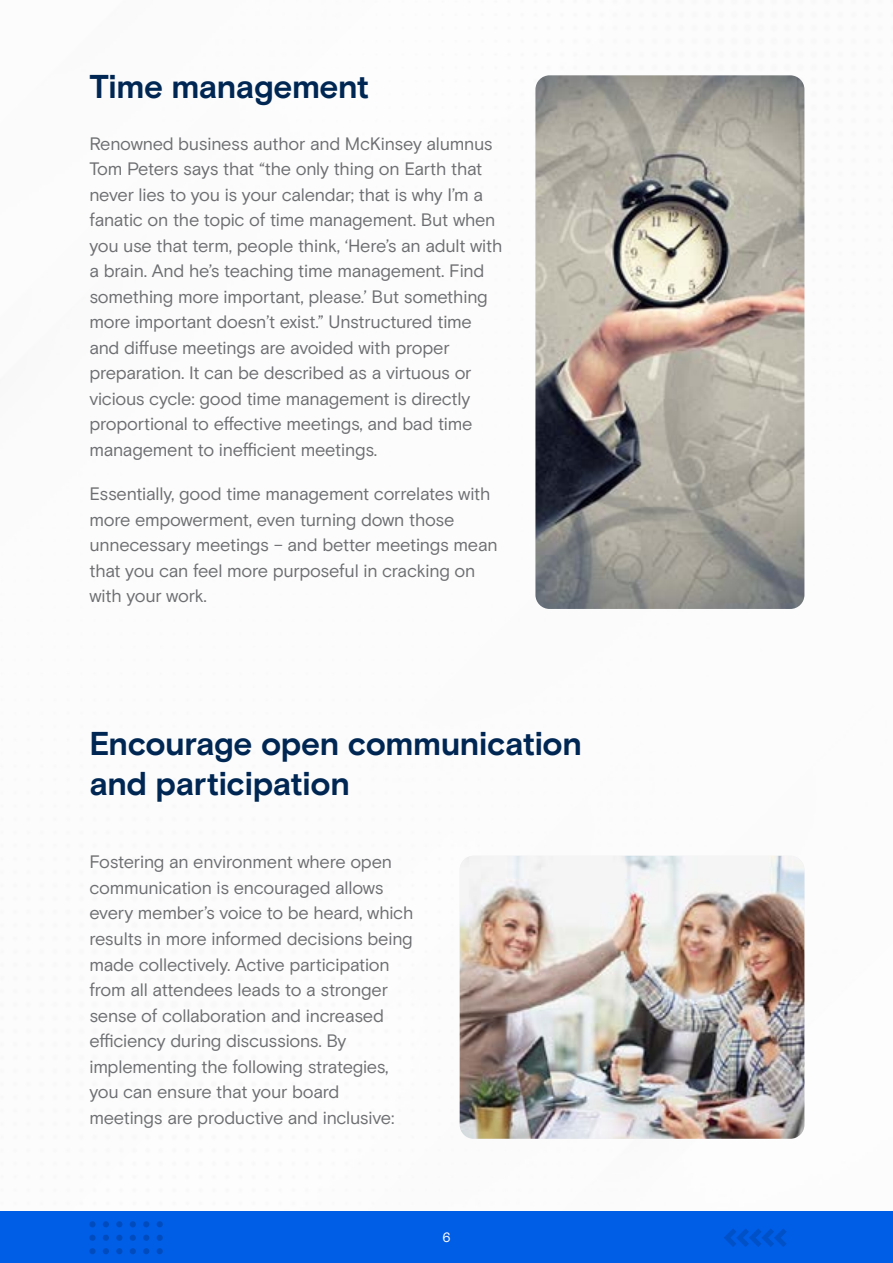
<style>
.page{position:relative;width:893px;height:1263px;background:#fff}
.page>*{position:absolute;margin:0;border:0;box-sizing:border-box;transform-origin:0 0}
.t1{font:700 33px/39.6px "Basis Grotesque Pro";letter-spacing:-.01em;color:#002753}
.t2{font:18px/25.5px "Basis Grotesque Pro";letter-spacing:-.015em;color:#6d6e71}
.t3{font:13.5px "Basis Grotesque Pro";color:#fff}
</style>
<div class="page">
<img style="left:535px;top:75px;width:269px;height:534px">
<img style="left:460px;top:856px;width:344px;height:283px">
<div style="left:0;top:1210px;width:893px;height:53px;background:#005de5"></div>
<svg style="left:157px;top:1248px;width:6px;height:6px"></svg>
<svg style="left:143px;top:1248px;width:6px;height:6px"></svg>
<svg style="left:130px;top:1248px;width:6px;height:6px"></svg>
<svg style="left:116px;top:1248px;width:6px;height:6px"></svg>
<svg style="left:103px;top:1248px;width:6px;height:6px"></svg>
<div style="left:89px;top:1248px;width:7px;height:6px;background:#004cbe;border-radius:50%"></div>
<svg style="left:157px;top:1235px;width:6px;height:6px"></svg>
<svg style="left:143px;top:1235px;width:6px;height:6px"></svg>
<svg style="left:130px;top:1235px;width:6px;height:6px"></svg>
<svg style="left:116px;top:1235px;width:6px;height:6px"></svg>
<svg style="left:103px;top:1235px;width:6px;height:6px"></svg>
<div style="left:89px;top:1235px;width:7px;height:6px;background:#004cbe;border-radius:50%"></div>
<svg style="left:157px;top:1221px;width:6px;height:6px"></svg>
<svg style="left:143px;top:1221px;width:6px;height:6px"></svg>
<svg style="left:130px;top:1221px;width:6px;height:6px"></svg>
<svg style="left:116px;top:1221px;width:6px;height:6px"></svg>
<svg style="left:103px;top:1221px;width:6px;height:6px"></svg>
<div style="left:89px;top:1221px;width:7px;height:6px;background:#004cbe;border-radius:50%"></div>
<svg style="left:724px;top:1229px;width:62px;height:18px"></svg>
<h1 class="t1" style="left:89px;top:68px;width:281px">Time management</h1>
<p class="t2" style="left:89px;top:131px;width:415px">Renowned business author and McKinsey alumnus Tom Peters says that “the only thing on Earth that never lies to you is your calendar; that is why I’m a fanatic on the topic of time management. But when you use that term, people think, ‘Here’s an adult with a brain. And he’s teaching time management. Find something more important, please.’ But something more important doesn’t exist.” Unstructured time and diffuse meetings are avoided with proper preparation. It can be described as a virtuous or vicious cycle: good time management is directly proportional to effective meetings, and bad time management to inefficient meetings.</p>
<p class="t2" style="left:89px;top:482px;width:410px">Essentially, good time management correlates with more empowerment, even turning down those unnecessary meetings – and better meetings mean that you can feel more purposeful in cracking on with your work.</p>
<h1 class="t1" style="left:89px;top:725px;width:494px">Encourage open communication and participation</h1>
<p class="t2" style="left:89px;top:850px;width:325px">Fostering an environment where open communication is encouraged allows every member’s voice to be heard, which results in more informed decisions being made collectively. Active participation from all attendees leads to a stronger sense of collaboration and increased efficiency during discussions. By implementing the following strategies, you can ensure that your board meetings are productive and inclusive:</p>
<p class="t3" style="left:442px;top:1229px;width:10px">6</p>
</div>
